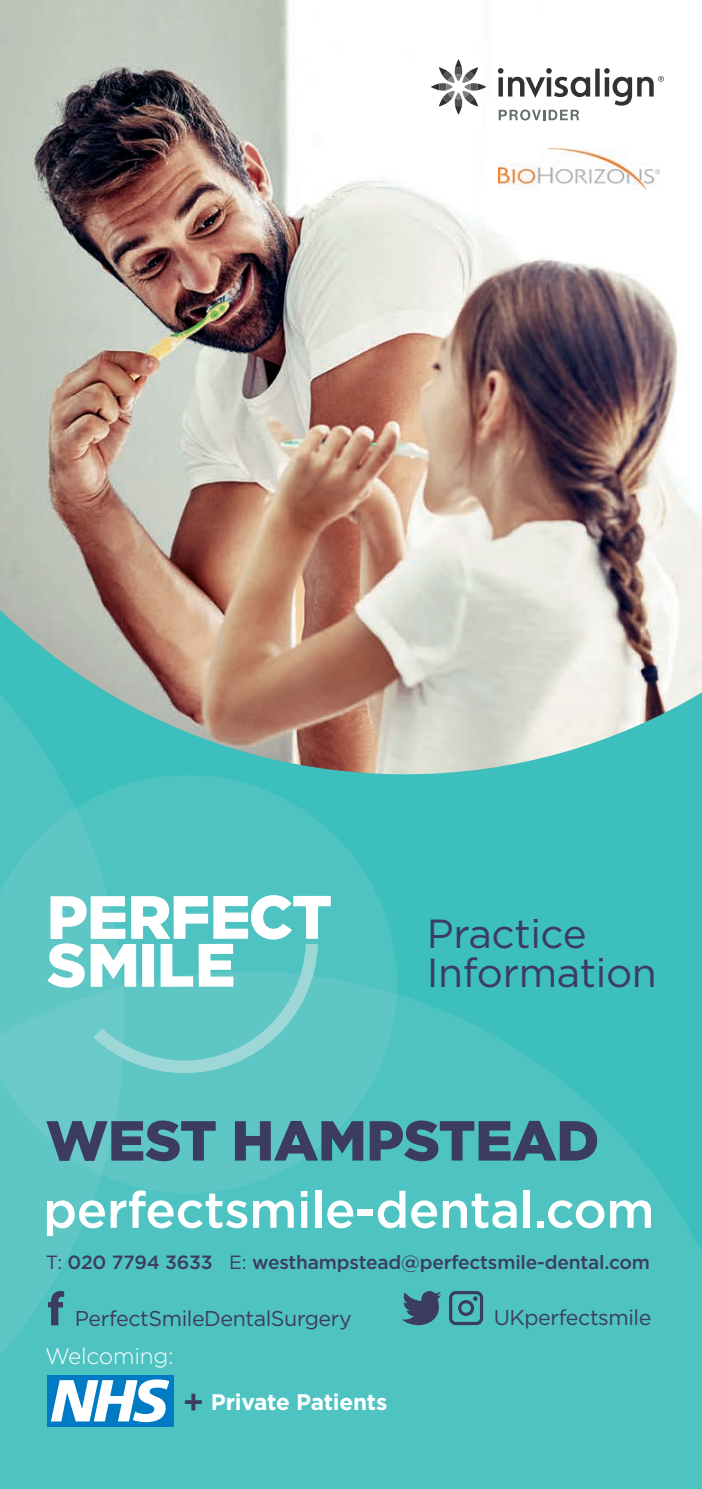
<style>
.page{position:relative;width:702px;height:1489px;background:#fff}
.page>*{position:absolute;margin:0;border:0;box-sizing:border-box;transform-origin:0 0}
.t1{font:900 56.25px "Gotham";letter-spacing:-.01em;color:#3c3b61}
.t2{font:500 50.75px "Gotham";letter-spacing:-.01em;color:#fff}
.t3{font:40.5px/39.8px "Gotham";letter-spacing:-.01em;color:#3c3b61}
.t4{font:700 22.5px "Gotham";letter-spacing:-.01em;color:#fff}
.t5{font:300 22.5px "Gotham";letter-spacing:-.01em;color:#fff}
.t6{font:21.5px "Gotham";letter-spacing:-.02em;color:#3c3b61}
.t7{font:500 19.25px "Gotham";letter-spacing:-.01em;color:#3c3b61}
.s1{font-weight:400}
.s2{font-weight:500;font-size:33.75px;color:#3c3b61}
</style>
<div class="page">
<div style="left:0;top:560px;width:702px;height:928px;background:#3dbfbd"></div>
<img style="left:0;top:0;width:702px;height:774px">
<svg style="left:0;top:523px;width:124px;height:252px"></svg>
<svg style="left:0;top:994px;width:702px;height:494px;background:#4dc2c1"></svg>
<svg style="left:0;top:775px;width:397px;height:418px;background:#55c4c3"></svg>
<svg style="left:48px;top:895px;width:283px;height:178px;background:#87d5d4"></svg>
<svg style="left:498px;top:68px;width:165px;height:52px"></svg>
<svg style="left:430px;top:59px;width:56px;height:56px"></svg>
<img style="left:498px;top:149px;width:162px;height:41px">
<svg style="left:402px;top:1289px;width:82px;height:37px;background:#468495"></svg>
<svg style="left:48px;top:1290px;width:16px;height:35px"></svg>
<div style="left:47px;top:1374px;width:127px;height:52px;background:#007ac2"></div>
<svg style="left:51px;top:1379px;width:118px;height:42px"></svg>
<h3 class="t3" style="left:427px;top:912px;width:231px">Practice<br>Information</h3>
<h1 class="t1" style="left:46px;top:1101px;width:555px">WEST HAMPSTEAD</h1>
<h2 class="t2" style="left:43px;top:1176px;width:613px">perfectsmile-dental.com</h2>
<p class="t7" style="left:46px;top:1249px;width:605px"><span class="s1">T:</span> 020 7794 3633 <span class="s1">E:</span> westhampstead@perfectsmile-dental.com</p>
<p class="t6" style="left:75px;top:1303px;width:278px">PerfectSmileDentalSurgery</p>
<p class="t6" style="left:493px;top:1303px;width:159px">UKperfectsmile</p>
<p class="t5" style="left:45px;top:1341px;width:130px">Welcoming:</p>
<p class="t4" style="left:183px;top:1387px;width:206px"><span class="s2">+</span> Private Patients</p>
</div>
